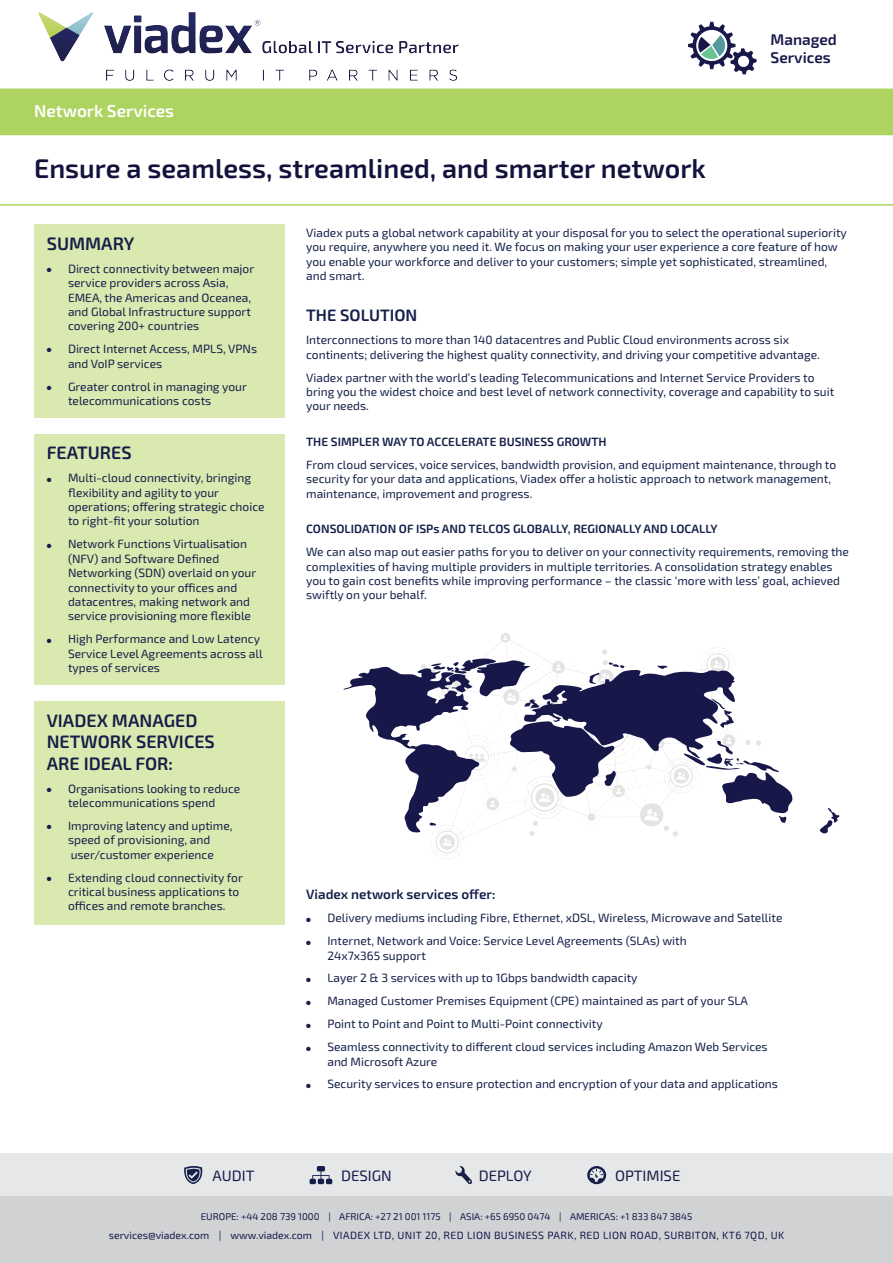
<style>
.page{position:relative;width:893px;height:1263px;background:#fff}
.page>*{position:absolute;margin:0;border:0;box-sizing:border-box;transform-origin:0 0}
.t1{font:600 27px "Exo 2.0";color:#13123c}
.t2{font:600 18px/21.6px "Exo 2.0";color:#141e48}
.t3{font:600 17.25px "Exo 2.0";color:#fff}
.t4{font:600 16.5px "Exo 2.0";color:#141e48}
.t5{font:600 15.45px/18.6px "Exo 2.0";color:#17174a}
.t6{font:15px "Exo 2.0";color:#141e48}
.t7{font:600 13.5px "Exo 2.0";color:#141e48}
.t8{font:12px/14.4px "Exo 2.0";color:#141e48}
.t9{font:600 12px "Exo 2.0";color:#141e48}
.t10{font:10.5px "Exo 2.0";letter-spacing:.04em;color:#17174a}
.t11{font:9.75px "Exo 2.0";color:#17174a}
</style>
<div class="page">
<div style="left:0;top:89px;width:893px;height:46px;background:#add461"></div>
<div style="left:34px;top:701px;width:251px;height:223px;background:#dae9b0"></div>
<div style="left:34px;top:434px;width:251px;height:251px;background:#dae9b0"></div>
<div style="left:34px;top:224px;width:251px;height:194px;background:#dae9b0"></div>
<div style="left:0;top:1154px;width:893px;height:43px;background:#e6e7e9"></div>
<svg style="left:184px;top:1166px;width:19px;height:18px"></svg>
<svg style="left:310px;top:1166px;width:22px;height:18px"></svg>
<svg style="left:455px;top:1166px;width:17px;height:18px"></svg>
<svg style="left:587px;top:1166px;width:19px;height:18px"></svg>
<hr style="left:0;top:204px;width:893px;height:2px;background:#add461">
<svg style="left:688px;top:22px;width:69px;height:52px"></svg>
<svg style="left:819px;top:808px;width:21px;height:26px"></svg>
<svg style="left:343px;top:635px;width:450px;height:224px"></svg>
<div style="left:0;top:1196px;width:893px;height:67px;background:#d1d2d4"></div>
<img style="left:30px;top:12px;width:440px;height:79px">
<p class="t3" style="left:34px;top:101px;width:142px">Network Services</p>
<p class="t1" style="left:34px;top:153px;width:673px">Ensure a seamless, streamlined, and smarter network</p>
<p class="t5" style="left:770px;top:30px;width:68px">Managed<br>Services</p>
<p class="t2" style="left:47px;top:233px;width:89px">SUMMARY</p>
<p class="t8" style="left:68px;top:262px;width:188px;text-indent:-21px">● Direct connectivity between major service providers across Asia,<br>EMEA, the Americas and Oceanea, and Global Infrastructure support covering 200+ countries</p>
<p class="t8" style="left:68px;top:342px;width:191px;text-indent:-21px">● Direct Internet Access, MPLS, VPNs and VoIP services</p>
<p class="t8" style="left:68px;top:379px;width:180px;text-indent:-21px">● Greater control in managing your telecommunications costs</p>
<p class="t2" style="left:47px;top:443px;width:87px">FEATURES</p>
<p class="t8" style="left:68px;top:471px;width:198px;text-indent:-21px">● Multi-cloud connectivity, bringing flexibility and agility to your operations; offering strategic choice to right-fit your solution</p>
<p class="t8" style="left:68px;top:537px;width:190px;text-indent:-21px">● Network Functions Virtualisation (NFV) and Software Defined Networking (SDN) overlaid on your connectivity to your offices and datacentres, making network and service provisioning more flexible</p>
<p class="t8" style="left:68px;top:632px;width:196px;text-indent:-21px">● High Performance and Low Latency<br>Service Level Agreements across all types of services</p>
<p class="t2" style="left:47px;top:710px;width:170px">VIADEX MANAGED<br>NETWORK SERVICES<br>ARE IDEAL FOR:</p>
<p class="t8" style="left:47px;top:781px;width:195px;text-align:center">● Organisations looking to reduce telecommunications spend</p>
<p class="t8" style="left:47px;top:819px;width:187px;text-align:center">● Improving latency and uptime, speed of provisioning, and user/customer experience</p>
<p class="t8" style="left:68px;top:870px;width:176px;text-indent:-21px">● Extending cloud connectivity for critical business applications to offices and remote branches.</p>
<p class="t8" style="left:306px;top:226px;width:542px">Viadex puts a global network capability at your disposal for you to select the operational superiority you require, anywhere you need it. We focus on making your user experience a core feature of how you enable your workforce and deliver to your customers; simple yet sophisticated, streamlined, and smart.</p>
<p class="t4" style="left:306px;top:306px;width:113px">THE SOLUTION</p>
<p class="t8" style="left:306px;top:333px;width:515px">Interconnections to more than 140 datacentres and Public Cloud environments across six continents; delivering the highest quality connectivity, and driving your competitive advantage.</p>
<p class="t8" style="left:306px;top:370px;width:530px">Viadex partner with the world’s leading Telecommunications and Internet Service Providers to bring you the widest choice and best level of network connectivity, coverage and capability to suit your needs.</p>
<p class="t9" style="left:306px;top:435px;width:302px">THE SIMPLER WAY TO ACCELERATE BUSINESS GROWTH</p>
<p class="t8" style="left:306px;top:458px;width:532px">From cloud services, voice services, bandwidth provision, and equipment maintenance, through to security for your data and applications, Viadex offer a holistic approach to network management, maintenance, improvement and progress.</p>
<p class="t9" style="left:306px;top:522px;width:413px">CONSOLIDATION OF ISPs AND TELCOS GLOBALLY, REGIONALLY AND LOCALLY</p>
<p class="t8" style="left:306px;top:545px;width:544px">We can also map out easier paths for you to deliver on your connectivity requirements, removing the complexities of having multiple providers in multiple territories. A consolidation strategy enables you to gain cost benefits while improving performance – the classic ‘more with less’ goal, achieved swiftly on your behalf.</p>
<p class="t7" style="left:306px;top:886px;width:191px">Viadex network services offer:</p>
<p class="t8" style="left:306px;top:911px;width:478px">● Delivery mediums including Fibre, Ethernet, xDSL, Wireless, Microwave and Satellite</p>
<p class="t8" style="left:327px;top:934px;width:361px;text-indent:-21px">● Internet, Network and Voice: Service Level Agreements (SLAs) with<br>24x7x365 support</p>
<p class="t8" style="left:306px;top:971px;width:333px">● Layer 2 &amp; 3 services with up to 1Gbps bandwidth capacity</p>
<p class="t8" style="left:306px;top:994px;width:443px">● Managed Customer Premises Equipment (CPE) maintained as part of your SLA</p>
<p class="t8" style="left:306px;top:1017px;width:298px">● Point to Point and Point to Multi-Point connectivity</p>
<p class="t8" style="left:327px;top:1040px;width:442px;text-indent:-21px">● Seamless connectivity to different cloud services including Amazon Web Services and Microsoft Azure</p>
<p class="t8" style="left:306px;top:1077px;width:473px">● Security services to ensure protection and encryption of your data and applications</p>
<p class="t6" style="left:213px;top:1167px;width:43px">AUDIT</p>
<p class="t6" style="left:341px;top:1167px;width:52px">DESIGN</p>
<p class="t6" style="left:479px;top:1167px;width:54px">DEPLOY</p>
<p class="t6" style="left:615px;top:1167px;width:67px">OPTIMISE</p>
<p class="t11" style="left:201px;top:1210px;width:493px">EUROPE: +44 208 739 1000 | AFRICA: +27 21 001 1175 | ASIA: +65 6950 0474 | AMERICAS: +1 833 847 3845</p>
<p class="t10" style="left:109px;top:1229px;width:677px">services@viadex.com | www.viadex.com | VIADEX LTD, UNIT 20, RED LION BUSINESS PARK, RED LION ROAD, SURBITON, KT6 7QD, UK</p>
</div>
